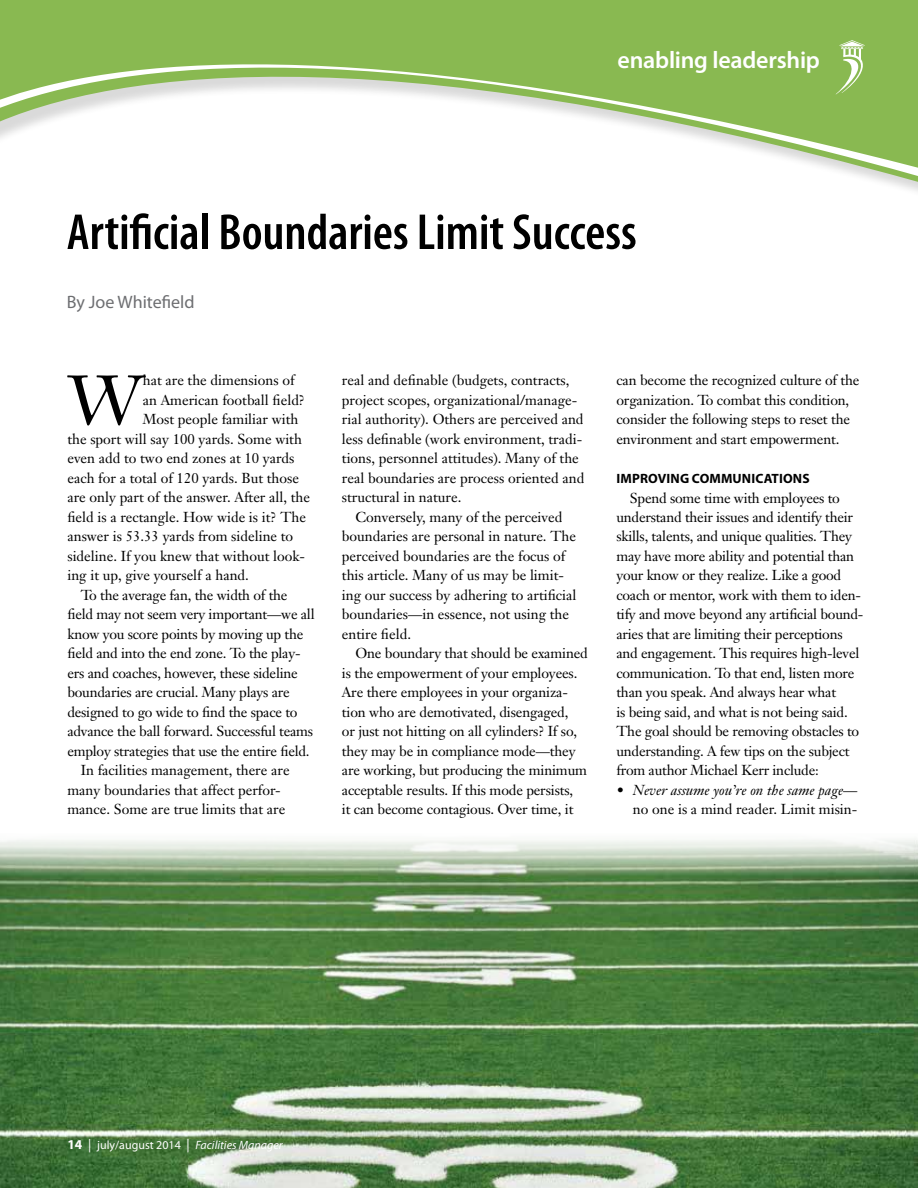
<style>
.page{position:relative;width:918px;height:1188px;background:#fff}
.page>*{position:absolute;margin:0;border:0;box-sizing:border-box;transform-origin:0 0}
.t1{font:69px "Janson Text";color:#000}
.t2{font:600 condensed 51px "Myriad Pro";color:#000}
.t3{font:600 24px "Myriad Pro";letter-spacing:-.01em;color:#fff}
.t4{font:18px "Myriad Pro";color:#6d6e71}
.t5{font:14.25px/19.5px "Janson Text";letter-spacing:-.01em;color:#000}
.t6{font:italic 14.25px/19.5px "Janson Text";color:#000;text-align:right}
.t7{font:700 13.5px "Myriad Pro";letter-spacing:.01em;color:#000}
.t8{font:italic 12px "Myriad Pro";color:#fff}
.s1{font-style:normal}
.s2{font-weight:700;font-style:normal;font-size:13.5px}
.s3{font-style:normal;font-size:13.5px}
</style>
<div class="page">
<svg style="left:0;top:0;width:918px;height:191px;fill:#89b951"></svg>
<img style="left:0;top:840px;width:918px;height:348px">
<h3 class="t3" style="left:618px;top:44px;width:204px">enabling leadership</h3>
<h2 class="t2" style="left:67px;top:204px;width:571px">Artificial Boundaries Limit Success</h2>
<p class="t4" style="left:67px;top:290px;width:129px">By Joe Whitefield</p>
<p class="t5" style="left:143px;top:371px;width:153px">hat are the dimensions of</p>
<p class="t5" style="left:143px;top:390px;width:164px">an American football field?</p>
<p class="t5" style="left:143px;top:410px;width:157px">Most people familiar with</p>
<p class="t5" style="left:67px;top:429px;width:236px">the sport will say 100 yards. Some with</p>
<p class="t5" style="left:67px;top:449px;width:229px">even add to two end zones at 10 yards</p>
<p class="t5" style="left:67px;top:468px;width:233px">each for a total of 120 yards. But those</p>
<p class="t5" style="left:67px;top:488px;width:244px">are only part of the answer. After all, the</p>
<p class="t5" style="left:67px;top:507px;width:240px">field is a rectangle. How wide is it? The</p>
<p class="t5" style="left:67px;top:527px;width:227px">answer is 53.33 yards from sideline to</p>
<p class="t5" style="left:67px;top:546px;width:239px">sideline. If you knew that without look-</p>
<p class="t5" style="left:67px;top:566px;width:183px">ing it up, give yourself a hand.</p>
<p class="t5" style="left:81px;top:585px;width:208px">To the average fan, the width of the</p>
<p class="t5" style="left:67px;top:605px;width:249px">field may not seem very important—we all</p>
<p class="t5" style="left:67px;top:624px;width:237px">know you score points by moving up the</p>
<p class="t5" style="left:67px;top:644px;width:235px">field and into the end zone. To the play-</p>
<p class="t5" style="left:67px;top:663px;width:232px">ers and coaches, however, these sideline</p>
<p class="t5" style="left:67px;top:683px;width:224px">boundaries are crucial. Many plays are</p>
<p class="t5" style="left:67px;top:702px;width:232px">designed to go wide to find the space to</p>
<p class="t5" style="left:67px;top:722px;width:247px">advance the ball forward. Successful teams</p>
<p class="t5" style="left:67px;top:741px;width:244px">employ strategies that use the entire field.</p>
<p class="t5" style="left:81px;top:761px;width:210px">In facilities management, there are</p>
<p class="t5" style="left:67px;top:780px;width:215px">many boundaries that affect perfor-</p>
<p class="t5" style="left:67px;top:800px;width:219px">mance. Some are true limits that are</p>
<h1 class="t1" style="left:67px;top:357px;width:77px">W</h1>
<p class="t5" style="left:342px;top:371px;width:229px">real and definable (budgets, contracts,</p>
<p class="t5" style="left:342px;top:390px;width:237px">project scopes, organizational/manage-</p>
<p class="t5" style="left:342px;top:410px;width:243px">rial authority). Others are perceived and</p>
<p class="t5" style="left:342px;top:429px;width:242px">less definable (work environment, tradi-</p>
<p class="t5" style="left:342px;top:449px;width:238px">tions, personnel attitudes). Many of the</p>
<p class="t5" style="left:342px;top:468px;width:244px">real boundaries are process oriented and</p>
<p class="t5" style="left:342px;top:488px;width:121px">structural in nature.</p>
<p class="t5" style="left:355px;top:507px;width:209px">Conversely, many of the perceived</p>
<p class="t5" style="left:342px;top:527px;width:236px">boundaries are personal in nature. The</p>
<p class="t5" style="left:342px;top:546px;width:225px">perceived boundaries are the focus of</p>
<p class="t5" style="left:342px;top:566px;width:224px">this article. Many of us may be limit-</p>
<p class="t5" style="left:342px;top:585px;width:236px">ing our success by adhering to artificial</p>
<p class="t5" style="left:342px;top:604px;width:229px">boundaries—in essence, not using the</p>
<p class="t5" style="left:342px;top:624px;width:71px">entire field.</p>
<p class="t5" style="left:355px;top:643px;width:234px">One boundary that should be examined</p>
<p class="t5" style="left:342px;top:663px;width:237px">is the empowerment of your employees.</p>
<p class="t5" style="left:342px;top:682px;width:228px">Are there employees in your organiza-</p>
<p class="t5" style="left:342px;top:702px;width:228px">tion who are demotivated, disengaged,</p>
<p class="t5" style="left:342px;top:721px;width:237px">or just not hitting on all cylinders? If so,</p>
<p class="t5" style="left:342px;top:741px;width:235px">they may be in compliance mode—they</p>
<p class="t5" style="left:342px;top:760px;width:247px">are working, but producing the minimum</p>
<p class="t5" style="left:342px;top:780px;width:233px">acceptable results. If this mode persists,</p>
<p class="t5" style="left:342px;top:799px;width:233px">it can become contagious. Over time, it</p>
<p class="t5" style="left:616px;top:370px;width:244px">can become the recognized culture of the organization. To combat this condition, consider the following steps to reset the environment and start empowerment.</p>
<p class="t7" style="left:617px;top:471px;width:195px">IMPROVING COMMUNICATIONS</p>
<p class="t5" style="left:616px;top:488px;width:249px;text-indent:13px">Spend some time with employees to understand their issues and identify their skills, talents, and unique qualities. They may have more ability and potential than your know or they realize. Like a good coach or mentor, work with them to iden&shy;tify and move beyond any artificial bound&shy;aries that are limiting their perceptions and engagement. This requires high-level communication. To that end, listen more than you speak. And always hear what<br>is being said, and what is not being said.<br>The goal should be removing obstacles to understanding. A few tips on the subject from author Michael Kerr include:</p>
<p class="t6" style="left:616px;top:780px;width:243px">• Never assume you’re on the same page<span class="s1">— no one is a mind reader. Limit misin-</span></p>
<p class="t8" style="left:68px;top:1138px;width:217px"><span class="s2">14</span> <span class="s3">|</span> <span class="s1">july/august 2014</span> <span class="s3">|</span> Facilities Manager</p>
</div>
